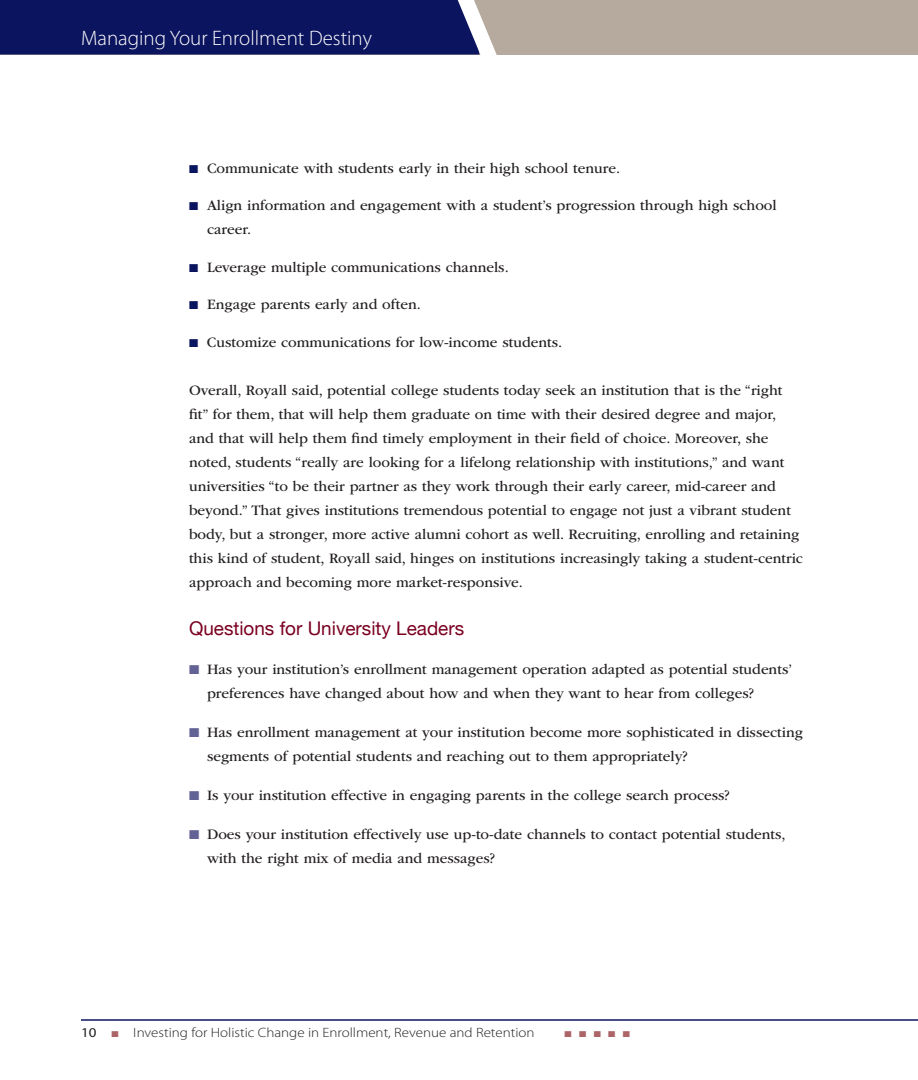
<style>
.page{position:relative;width:918px;height:1080px;background:#fff}
.page>*{position:absolute;margin:0;border:0;box-sizing:border-box;transform-origin:0 0}
.t1{font:300 21px "Myriad Pro";color:#fff}
.subhd_1{font:18.9px "Helvetica Neue";color:#7a0021}
.tx_1_hang1{font:15px/24px "ITC Garamond Std";color:#231f20}
.tx_1{font:15px/24px "ITC Garamond Std";color:#231f20}
.t2{font:300 13.5px "Myriad Pro";color:#231f20;scale:1.11 1}
.t3{font:8.4px "Zapf Dingbats";color:#ac6467;scale:1.13 1}
.s1{color:#0b145e}
.s2{color:#626295}
.s3{font-weight:400}
.s4{color:#ac6467}
</style>
<div class="page">
<div style="left:0;top:0;width:918px;height:55px;background:#b6aa9e"></div>
<svg style="left:0;top:0;width:497px;height:55px;background:#182065"></svg>
<hr style="left:81px;top:1019px;width:837px;height:2px;background:#0b145e">
<h1 class="t1" style="left:81px;top:25px;width:292px">Managing Your Enrollment Destiny</h1>
<p class="tx_1_hang1" style="left:189px;top:156px;width:433px"><span class="s1">■</span> Communicate with students early in their high school tenure.</p>
<p class="tx_1_hang1" style="left:207px;top:193px;width:571px;text-indent:-18px"><span class="s1">■</span> Align information and engagement with a student’s progression through high school career.</p>
<p class="tx_1_hang1" style="left:189px;top:255px;width:321px"><span class="s1">■</span> Leverage multiple communications channels.</p>
<p class="tx_1_hang1" style="left:189px;top:292px;width:233px"><span class="s1">■</span> Engage parents early and often.</p>
<p class="tx_1_hang1" style="left:189px;top:330px;width:375px"><span class="s1">■</span> Customize communications for low-income students.</p>
<p class="tx_1" style="left:189px;top:378px;width:615px">Overall, Royall said, potential college students today seek an institution that is the “right fit” for them, that will help them graduate on time with their desired degree and major, and that will help them find timely employment in their field of choice. Moreover, she noted, students “really are looking for a lifelong relationship with institutions,” and want universities “to be their partner as they work through their early career, mid-career and beyond.” That gives institutions tremendous potential to engage not just a vibrant student body, but a stronger, more active alumni cohort as well. Recruiting, enrolling and retaining this kind of student, Royall said, hinges on institutions increasingly taking a student-centric approach and becoming more market-responsive.</p>
<p class="subhd_1" style="left:189px;top:614px;width:277px">Questions for University Leaders</p>
<p class="tx_1_hang1" style="left:207px;top:657px;width:586px;text-indent:-18px"><span class="s2">■</span> Has your institution’s enrollment management operation adapted as potential students’ preferences have changed about how and when they want to hear from colleges?</p>
<p class="tx_1_hang1" style="left:207px;top:720px;width:597px;text-indent:-18px"><span class="s2">■</span> Has enrollment management at your institution become more sophisticated in dissecting segments of potential students and reaching out to them appropriately?</p>
<p class="tx_1_hang1" style="left:189px;top:783px;width:542px"><span class="s2">■</span> Is your institution effective in engaging parents in the college search process?</p>
<p class="tx_1_hang1" style="left:207px;top:822px;width:580px;text-indent:-18px"><span class="s2">■</span> Does your institution effectively use up-to-date channels to contact potential students, with the right mix of media and messages?</p>
<p class="t2" style="left:81px;top:1025px;width:410px"><span class="s3">10</span> <span class="s4">■</span> Investing for Holistic Change in Enrollment, Revenue and Retention</p>
<p class="t3" style="left:565px;top:1030px;width:59px">■■■■■</p>
</div>
